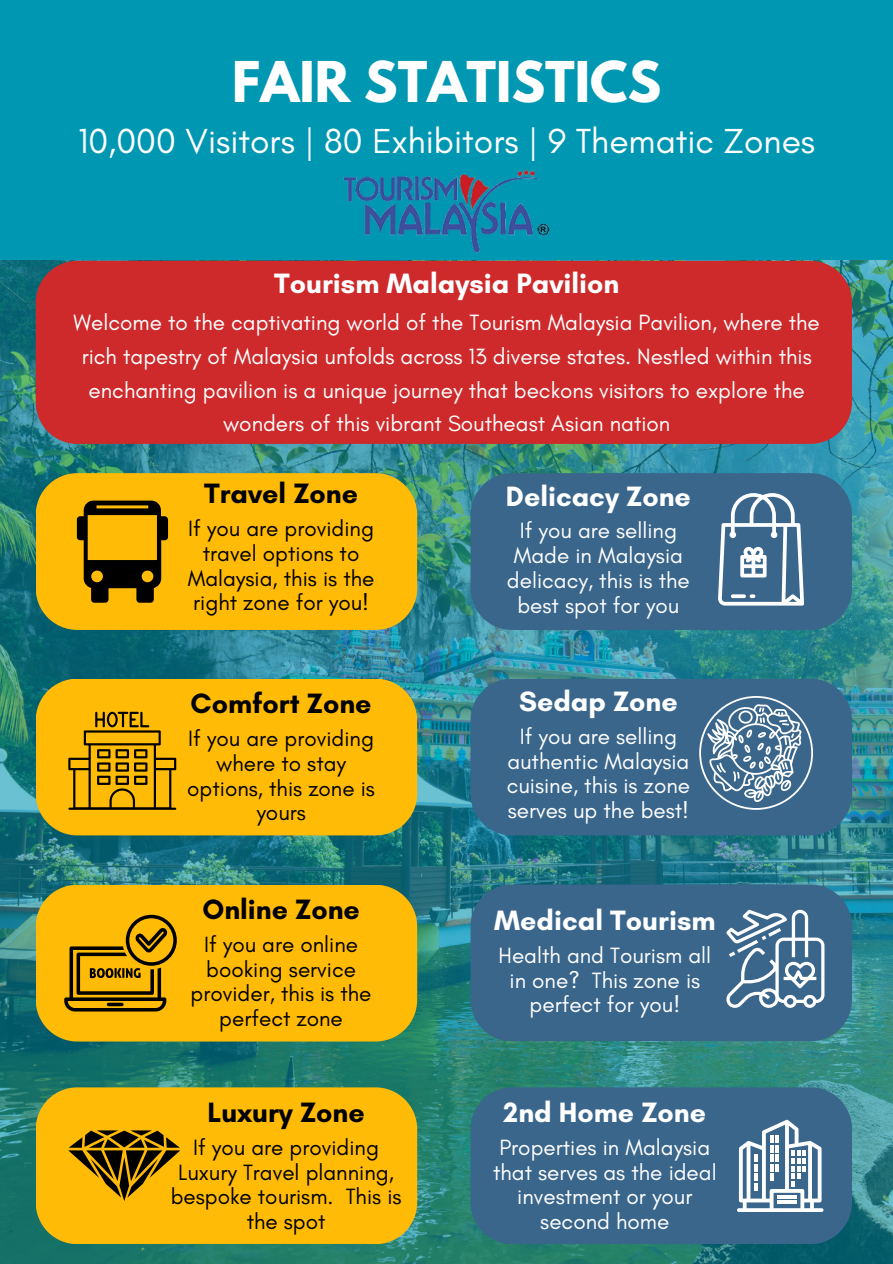
<style>
.page{position:relative;width:893px;height:1264px;background:#fff}
.page>*{position:absolute;margin:0;border:0;box-sizing:border-box;transform-origin:0 0}
.t1{font:700 49.8px "League Spartan";color:#fff}
.t2{font:35.4px "Glacial Indifference";color:#fff}
.t3{font:700 28.5px "Glacial Indifference";color:#fff}
.t4{font:700 28.5px "Glacial Indifference";color:#000}
.t5{font:22.5px/24.8px "Glacial Indifference";color:#fff;text-align:center}
.t6{font:22.5px/24.8px "Glacial Indifference";color:#000;text-align:center}
</style>
<div class="page">
<div style="left:0;top:0;width:892px;height:1263px;background:#0097b2"></div>
<img style="left:0;top:261px;width:892px;height:1002px">
<div style="left:470px;top:678px;width:381px;height:157px;background:#3a668c"></div>
<div style="left:470px;top:884px;width:381px;height:157px;background:#3a668c"></div>
<div style="left:470px;top:1087px;width:381px;height:157px;background:#3a668c"></div>
<svg style="left:737px;top:1119px;width:86px;height:92px"></svg>
<svg style="left:777px;top:1194px;width:19px;height:4px"></svg>
<hr style="left:777px;top:1200px;width:19px;height:4px;background:#fff">
<svg style="left:699px;top:696px;width:113px;height:113px"></svg>
<div style="left:36px;top:473px;width:381px;height:157px;background:#ffbb05"></div>
<svg style="left:77px;top:500px;width:91px;height:102px"></svg>
<div style="left:36px;top:678px;width:381px;height:157px;background:#ffbb05"></div>
<div style="left:36px;top:884px;width:381px;height:157px;background:#ffbb05"></div>
<div style="left:36px;top:1087px;width:381px;height:157px;background:#ffbb05"></div>
<svg style="left:68px;top:1130px;width:112px;height:71px"></svg>
<svg style="left:64px;top:914px;width:113px;height:97px"></svg>
<div style="left:470px;top:473px;width:381px;height:157px;background:#3a668c"></div>
<svg style="left:718px;top:493px;width:86px;height:112px"></svg>
<svg style="left:725px;top:909px;width:99px;height:99px"></svg>
<svg style="left:68px;top:711px;width:108px;height:98px"></svg>
<img style="left:343px;top:169px;width:207px;height:84px">
<div style="left:36px;top:261px;width:815px;height:183px;background:#ce2a2c"></div>
<h1 class="t1" style="left:232px;top:57px;width:430px">FAIR STATISTICS</h1>
<h2 class="t2" style="left:78px;top:119px;width:738px">10,000 Visitors | 80 Exhibitors | 9 Thematic Zones</h2>
<p class="t3" style="left:274px;top:266px;width:346px">Tourism Malaysia Pavilion</p>
<p class="t5" style="left:74px;top:305px;width:747px;line-height:33.8px">Welcome to the captivating world of the Tourism Malaysia Pavilion, where the rich tapestry of Malaysia unfolds across 13 diverse states. Nestled within this enchanting pavilion is a unique journey that beckons visitors to explore the wonders of this vibrant Southeast Asian nation</p>
<p class="t4" style="left:204px;top:476px;width:155px">Travel Zone</p>
<p class="t6" style="left:188px;top:516px;width:188px">If you are providing travel options to<br>Malaysia, this is the right zone for you!</p>
<p class="t4" style="left:191px;top:686px;width:182px">Comfort Zone</p>
<p class="t6" style="left:187px;top:725px;width:189px">If you are providing where to stay options, this zone is yours</p>
<p class="t4" style="left:202px;top:892px;width:159px">Online Zone</p>
<p class="t6" style="left:191px;top:931px;width:182px">If you are online booking service provider, this is the perfect zone</p>
<p class="t4" style="left:207px;top:1095px;width:159px">Luxury Zone</p>
<p class="t6" style="left:171px;top:1134px;width:232px">If you are providing<br>Luxury Travel planning, bespoke tourism. This is the spot</p>
<p class="t3" style="left:506px;top:478px;width:186px">Delicacy Zone</p>
<p class="t5" style="left:507px;top:518px;width:184px">If you are selling<br>Made in Malaysia delicacy, this is the best spot for you</p>
<p class="t3" style="left:519px;top:684px;width:160px">Sedap Zone</p>
<p class="t5" style="left:506px;top:723px;width:185px">If you are selling authentic Malaysia cuisine, this is zone serves up the best!</p>
<p class="t3" style="left:494px;top:903px;width:223px">Medical Tourism</p>
<p class="t5" style="left:498px;top:942px;width:214px">Health and Tourism all in one? This zone is perfect for you!</p>
<p class="t3" style="left:503px;top:1095px;width:204px">2nd Home Zone</p>
<p class="t5" style="left:493px;top:1134px;width:225px">Properties in Malaysia that serves as the ideal investment or your second home</p>
</div>
